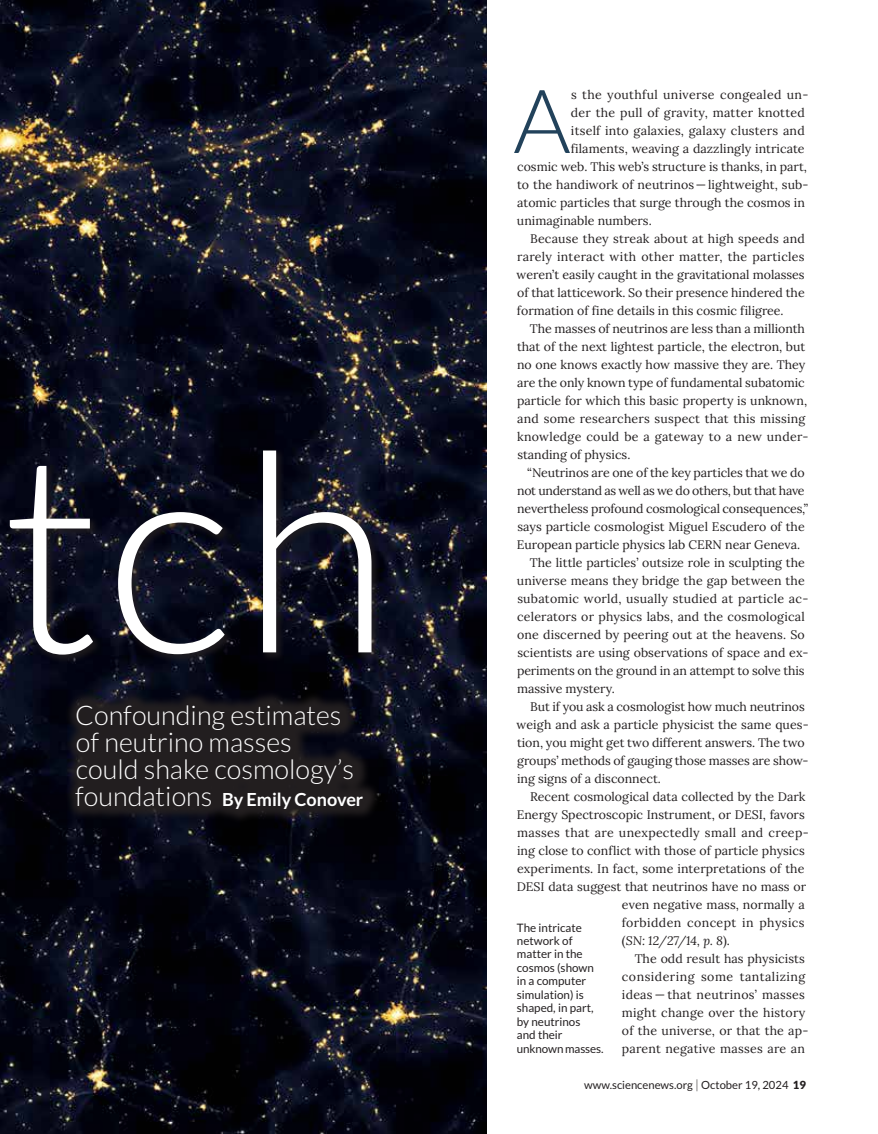
<style>
.page{position:relative;width:878px;height:1134px;background:#fff}
.page>*{position:absolute;margin:0;border:0;box-sizing:border-box;transform-origin:0 0}
.t1{font:300 277.5px "Lato";color:#fff}
.t2{font:300 88.65px "Lato";color:#22425b}
.t3{font:300 27px/27px "Lato";color:#fff}
.t4{font:700 18px "Lato";color:#fff}
.t5{font:12.3px "Lora";color:#231f20}
.t6{font:12.3px "Lora";letter-spacing:.02em;color:#231f20}
.t7{font:12.3px "Lora";letter-spacing:.025em;color:#231f20}
.t8{font:12.3px "Lora";letter-spacing:-.02em;color:#231f20}
.t9{font:12.3px "Lora";letter-spacing:.04em;color:#231f20}
.t10{font:12.3px "Lora";letter-spacing:.03em;color:#231f20}
.t11{font:italic 12.3px "Lora";color:#231f20}
.t12{font:11.7px/13.5px "Lato";color:#231f20}
.t13{font:11.25px "Lato";color:#231f20}
.s1{font-weight:300;font-size:27px}
.s2{font-style:normal}
.s3{font-weight:300;font-size:12.75px}
.s4{font-weight:900}
</style>
<div class="page">
<img style="left:0;top:0;width:486px;height:1134px">
<div style="left:0;top:216px;width:381px;height:448px;background:#231f20;opacity:.75"></div>
<svg style="left:63px;top:689px;width:318px;height:135px;background:#1a171c"></svg>
<h1 class="t1" style="left:3px;top:404px;width:389px">tch</h1>
<h3 class="t3" style="left:75px;top:701px;width:280px">Confounding estimates of neutrino masses could shake cosmology’s</h3>
<h3 class="t4" style="left:75px;top:789px;width:289px"><span class="s1">foundations</span> By Emily Conover</h3>
<h2 class="t2" style="left:513px;top:74px;width:59px">A</h2>
<p class="t7" style="left:571px;top:85px;width:239px">s the youthful universe congealed un-</p>
<p class="t6" style="left:571px;top:103px;width:235px">der the pull of gravity, matter knotted</p>
<p class="t6" style="left:571px;top:121px;width:235px">itself into galaxies, galaxy clusters and</p>
<p class="t5" style="left:570px;top:139px;width:235px">filaments, weaving a dazzlingly intricate</p>
<p class="t5" style="left:517px;top:157px;width:291px">cosmic web. This web’s structure is thanks, in part,</p>
<p class="t5" style="left:517px;top:175px;width:293px">to the handiwork of neutrinos— lightweight, sub-</p>
<p class="t5" style="left:517px;top:193px;width:289px">atomic particles that surge through the cosmos in</p>
<p class="t5" style="left:517px;top:211px;width:136px">unimaginable numbers.</p>
<p class="t5" style="left:530px;top:229px;width:276px">Because they streak about at high speeds and</p>
<p class="t7" style="left:517px;top:247px;width:289px">rarely interact with other matter, the particles</p>
<p class="t5" style="left:516px;top:265px;width:289px">weren’t easily caught in the gravitational molasses</p>
<p class="t5" style="left:517px;top:283px;width:289px">of that latticework. So their presence hindered the</p>
<p class="t5" style="left:517px;top:301px;width:268px">formation of fine details in this cosmic filigree.</p>
<p class="t5" style="left:530px;top:319px;width:276px">The masses of neutrinos are less than a millionth</p>
<p class="t5" style="left:517px;top:337px;width:290px">that of the next lightest particle, the electron, but</p>
<p class="t5" style="left:517px;top:355px;width:290px">no one knows exactly how massive they are. They</p>
<p class="t5" style="left:517px;top:373px;width:289px">are the only known type of fundamental subatomic</p>
<p class="t5" style="left:517px;top:391px;width:291px">particle for which this basic property is unknown,</p>
<p class="t6" style="left:517px;top:409px;width:289px">and some researchers suspect that this missing</p>
<p class="t6" style="left:517px;top:427px;width:293px">knowledge could be a gateway to a new under-</p>
<p class="t5" style="left:517px;top:445px;width:115px">standing of physics.</p>
<p class="t5" style="left:527px;top:463px;width:279px">“Neutrinos are one of the key particles that we do</p>
<p class="t8" style="left:517px;top:481px;width:289px">not understand as well as we do others, but that have</p>
<p class="t5" style="left:517px;top:499px;width:292px">nevertheless profound cosmological consequences,”</p>
<p class="t5" style="left:517px;top:517px;width:289px">says particle cosmologist Miguel Escudero of the</p>
<p class="t5" style="left:516px;top:535px;width:285px">European particle physics lab CERN near Geneva.</p>
<p class="t5" style="left:530px;top:553px;width:276px">The little particles’ outsize role in sculpting the</p>
<p class="t5" style="left:517px;top:571px;width:289px">universe means they bridge the gap between the</p>
<p class="t6" style="left:517px;top:589px;width:292px">subatomic world, usually studied at particle ac-</p>
<p class="t5" style="left:517px;top:607px;width:289px">celerators or physics labs, and the cosmological</p>
<p class="t5" style="left:517px;top:625px;width:289px">one discerned by peering out at the heavens. So</p>
<p class="t5" style="left:517px;top:643px;width:293px">scientists are using observations of space and ex-</p>
<p class="t5" style="left:517px;top:661px;width:289px">periments on the ground in an attempt to solve this</p>
<p class="t5" style="left:517px;top:679px;width:99px">massive mystery.</p>
<p class="t5" style="left:530px;top:697px;width:276px">But if you ask a cosmologist how much neutrinos</p>
<p class="t5" style="left:516px;top:715px;width:293px">weigh and ask a particle physicist the same ques-</p>
<p class="t5" style="left:517px;top:734px;width:289px">tion, you might get two different answers. The two</p>
<p class="t5" style="left:517px;top:752px;width:293px">groups’ methods of gauging those masses are show-</p>
<p class="t5" style="left:517px;top:770px;width:145px">ing signs of a disconnect.</p>
<p class="t5" style="left:530px;top:788px;width:276px">Recent cosmological data collected by the Dark</p>
<p class="t5" style="left:516px;top:806px;width:289px">Energy Spectroscopic Instrument, or DESI, favors</p>
<p class="t7" style="left:517px;top:824px;width:293px">masses that are unexpectedly small and creep-</p>
<p class="t5" style="left:517px;top:842px;width:289px">ing close to conflict with those of particle physics</p>
<p class="t5" style="left:517px;top:860px;width:289px">experiments. In fact, some interpretations of the</p>
<p class="t5" style="left:516px;top:878px;width:291px">DESI data suggest that neutrinos have no mass or</p>
<p class="t5" style="left:622px;top:896px;width:184px">even negative mass, normally a</p>
<p class="t10" style="left:621px;top:914px;width:184px">forbidden concept in physics</p>
<p class="t11" style="left:622px;top:932px;width:110px"><span class="s2">(</span>SN: 12/27/14, p. 8<span class="s2">).</span></p>
<p class="t5" style="left:634px;top:950px;width:171px">The odd result has physicists</p>
<p class="t9" style="left:622px;top:968px;width:185px">considering some tantalizing</p>
<p class="t7" style="left:622px;top:986px;width:184px">ideas — that neutrinos’ masses</p>
<p class="t6" style="left:622px;top:1004px;width:185px">might change over the history</p>
<p class="t5" style="left:622px;top:1022px;width:188px">of the universe, or that the ap-</p>
<p class="t6" style="left:621px;top:1040px;width:185px">parent negative masses are an</p>
<p class="t12" style="left:517px;top:920px;width:88px">The intricate network of matter in the cosmos (shown in a computer simulation) is shaped, in part, by neutrinos<br>and their unknown masses.</p>
<p class="t13" style="left:584px;top:1079px;width:223px">www.sciencenews.org <span class="s3">|</span> October 19, 2024 <span class="s4">19</span></p>
</div>
